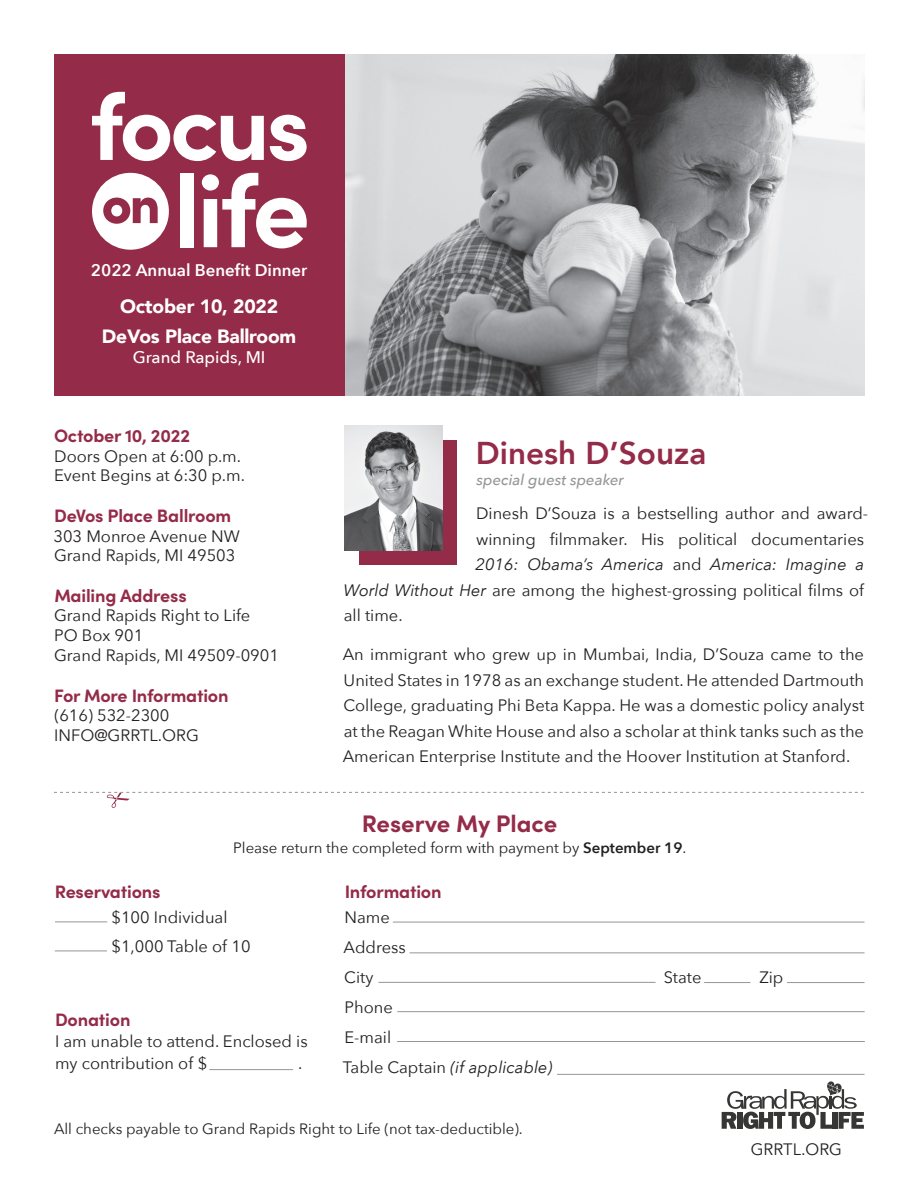
<style>
.page{position:relative;width:918px;height:1188px;background:#fff}
.page>*{position:absolute;margin:0;border:0;box-sizing:border-box;transform-origin:0 0}
.t1{font:700 103.2px "Sofia Pro";color:#fff}
.t2{font:800 31.5px "Avenir";color:#942b48}
.t3{font:700 24px "Sofia Pro";color:#942b48}
.t4{font:900 19.2px "Avenir";letter-spacing:-.01em;color:#fff}
.t5{font:700 18px "Sofia Pro";letter-spacing:-.01em;color:#942b48}
.t6{font:600 16.8px "Avenir Next";color:#fff}
.t7{font:500 16.8px "Avenir Next";color:#fff}
.t8{font:16.5px/25.5px "Avenir Next";color:#231f20}
.t9{font:italic 16.5px "Avenir Next";color:#231f20}
.t10{font:16.5px "Avenir";color:#231f20}
.t11{font:15px "Avenir Next";color:#231f20}
.t12{font:italic 500 15px "Avenir Next";color:#939598}
.s1{font-style:normal}
.s2{font-style:italic}
.s3{font-weight:600}
</style>
<div class="page">
<div style="left:359px;top:440px;width:98px;height:125px;background:#942b48"></div>
<img style="left:344px;top:425px;width:98px;height:125px">
<svg style="left:54px;top:792px;width:810px;height:16px"></svg>
<hr style="left:55px;top:922px;width:52px;height:1px;background:#939598">
<hr style="left:55px;top:951px;width:52px;height:1px;background:#939598">
<hr style="left:393px;top:922px;width:472px;height:1px;background:#939598">
<hr style="left:410px;top:953px;width:455px;height:1px;background:#939598">
<hr style="left:378px;top:982px;width:278px;height:1px;background:#939598">
<hr style="left:704px;top:982px;width:46px;height:1px;background:#939598">
<hr style="left:787px;top:982px;width:78px;height:1px;background:#939598">
<hr style="left:397px;top:1011px;width:468px;height:1px;background:#939598">
<hr style="left:397px;top:1041px;width:468px;height:1px;background:#939598">
<hr style="left:557px;top:1074px;width:308px;height:1px;background:#939598">
<hr style="left:209px;top:1069px;width:84px;height:1px;background:#939598">
<img style="left:344px;top:54px;width:521px;height:342px">
<div style="left:54px;top:54px;width:290px;height:342px;background:#942b48"></div>
<svg style="left:92px;top:92px;width:172px;height:69px"></svg>
<svg style="left:270px;top:115px;width:37px;height:46px"></svg>
<svg style="left:92px;top:173px;width:77px;height:77px"></svg>
<div style="left:111px;top:205px;width:11px;height:11px;background:#fff;border-radius:50%"></div>
<svg style="left:722px;top:1081px;width:142px;height:48px"></svg>
<p class="t1" style="left:174px;top:132px;width:138px">life</p>
<p class="t6" style="left:91px;top:256px;width:218px">2022 Annual Benefit Dinner</p>
<p class="t4" style="left:120px;top:290px;width:160px">October 10, 2022</p>
<p class="t4" style="left:102px;top:320px;width:196px">DeVos Place Ballroom</p>
<p class="t7" style="left:133px;top:343px;width:134px">Grand Rapids, MI</p>
<p class="t5" style="left:54px;top:422px;width:138px">October 10, 2022</p>
<p class="t8" style="left:54px;top:442px;width:188px">Doors Open at 6:00 p.m.</p>
<p class="t8" style="left:54px;top:462px;width:192px">Event Begins at 6:30 p.m.</p>
<p class="t5" style="left:54px;top:502px;width:178px">DeVos Place Ballroom</p>
<p class="t8" style="left:54px;top:522px;width:188px">303 Monroe Avenue NW</p>
<p class="t8" style="left:54px;top:542px;width:183px">Grand Rapids, MI 49503</p>
<p class="t5" style="left:54px;top:582px;width:134px">Mailing Address</p>
<p class="t8" style="left:54px;top:602px;width:198px">Grand Rapids Right to Life</p>
<p class="t8" style="left:54px;top:625px;width:226px;line-height:19.8px">PO Box 901<br>Grand Rapids, MI 49509-0901</p>
<p class="t5" style="left:54px;top:681px;width:176px">For More Information</p>
<p class="t8" style="left:54px;top:702px;width:117px">(616) 532-2300</p>
<p class="t8" style="left:54px;top:722px;width:146px">INFO@GRRTL.ORG</p>
<p class="t2" style="left:476px;top:428px;width:232px">Dinesh D’Souza</p>
<p class="t12" style="left:477px;top:467px;width:149px">special guest speaker</p>
<p class="t8" style="left:476px;top:500px;width:394px">Dinesh D’Souza is a bestselling author and award-</p>
<p class="t8" style="left:476px;top:525px;width:389px">winning filmmaker. His political documentaries</p>
<p class="t9" style="left:475px;top:550px;width:390px">2016: Obama’s America <span class="s1">and</span> America: Imagine a</p>
<p class="t8" style="left:343px;top:576px;width:522px"><span class="s2">World Without Her</span> are among the highest-grossing political films of</p>
<p class="t8" style="left:344px;top:602px;width:60px">all time.</p>
<p class="t8" style="left:343px;top:641px;width:523px;text-align:justify">An immigrant who grew up in Mumbai, India, D’Souza came to the United States in 1978 as an exchange student. He attended Dartmouth College, graduating Phi Beta Kappa. He was a domestic policy analyst at the Reagan White House and also a scholar at think tanks such as the American Enterprise Institute and the Hoover Institution at Stanford.</p>
<p class="t3" style="left:362px;top:805px;width:197px">Reserve My Place</p>
<p class="t11" style="left:233px;top:835px;width:455px">Please return the completed form with payment by <span class="s3">September 19</span>.</p>
<p class="t5" style="left:55px;top:878px;width:107px">Reservations</p>
<p class="t5" style="left:345px;top:878px;width:98px">Information</p>
<p class="t8" style="left:344px;top:904px;width:47px">Name</p>
<p class="t8" style="left:343px;top:934px;width:64px">Address</p>
<p class="t8" style="left:344px;top:964px;width:31px">City</p>
<p class="t8" style="left:664px;top:964px;width:39px">State</p>
<p class="t8" style="left:759px;top:964px;width:26px">Zip</p>
<p class="t8" style="left:344px;top:994px;width:50px">Phone</p>
<p class="t8" style="left:344px;top:1024px;width:48px">E-mail</p>
<p class="t9" style="left:343px;top:1054px;width:211px"><span class="s1">Table Captain</span> (if applicable)</p>
<p class="t8" style="left:111px;top:904px;width:118px">$100 Individual</p>
<p class="t8" style="left:111px;top:933px;width:141px">$1,000 Table of 10</p>
<p class="t5" style="left:55px;top:1006px;width:77px">Donation</p>
<p class="t8" style="left:55px;top:1029px;width:254px;line-height:22.5px">I am unable to attend. Enclosed is my contribution of $</p>
<p class="t8" style="left:298px;top:1050px;width:6px">.</p>
<p class="t11" style="left:54px;top:1116px;width:470px">All checks payable to Grand Rapids Right to Life (not tax-deductible).</p>
<p class="t10" style="left:751px;top:1139px;width:93px">GRRTL.ORG</p>
</div>
